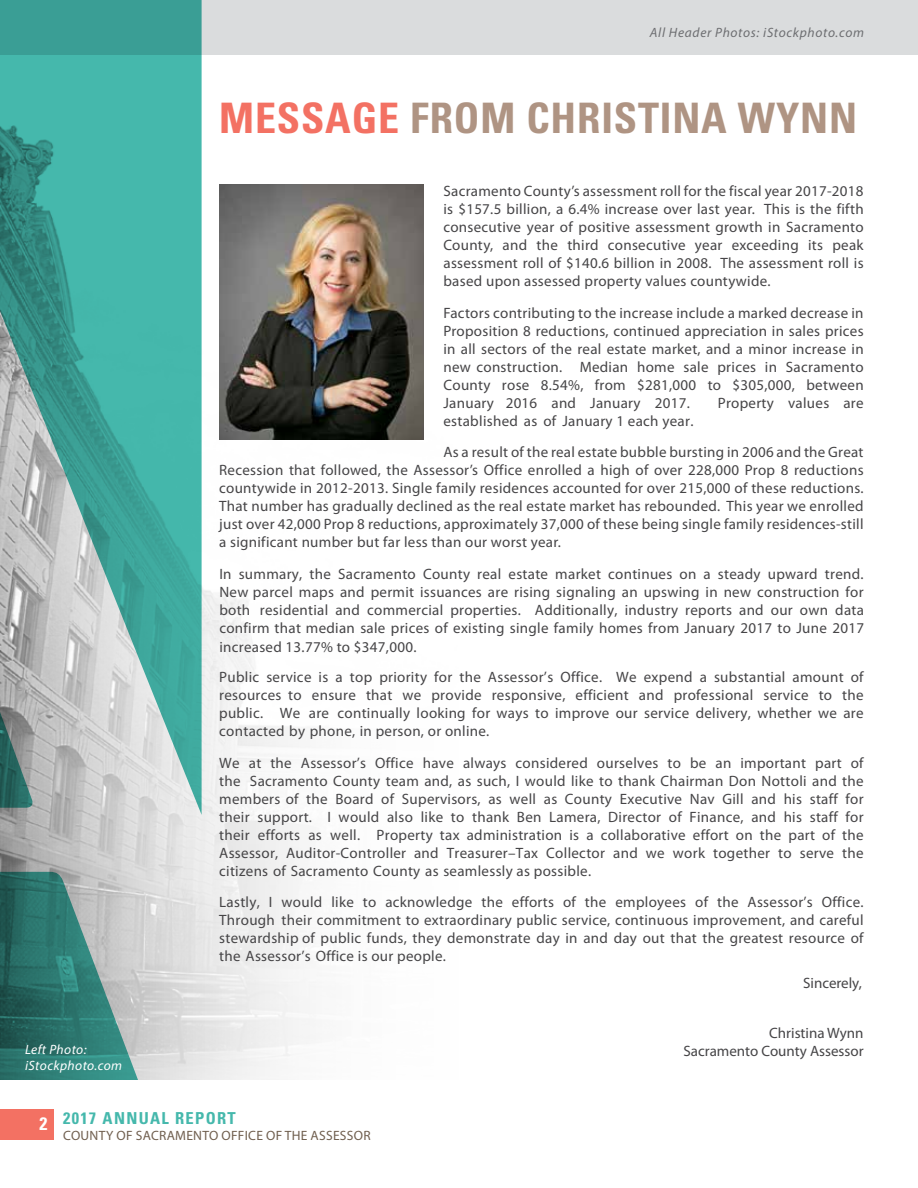
<style>
.page{position:relative;width:918px;height:1188px;background:#fff}
.page>*{position:absolute;margin:0;border:0;box-sizing:border-box;transform-origin:0 0}
.t1{font:700 condensed 42px "Univers";letter-spacing:.02em;color:#af9483}
.t2{font:700 condensed 18px "Univers";color:#fff}
.t3{font:700 condensed 16.5px "Univers";letter-spacing:.08em;color:#45b8ac}
.t4{font:15px/18px "Myriad Pro";letter-spacing:.02em;color:#464547;text-align:justify}
.t5{font:15px/18px "Myriad Pro";color:#464547;text-align:right}
.t6{font:13.5px "Myriad Pro";letter-spacing:.02em;color:#705f4f}
.t7{font:italic 13.5px "Myriad Pro";letter-spacing:.05em;color:#6d6e71}
.t8{font:italic 13.5px/16.2px "Myriad Pro";letter-spacing:.03em;color:#fff}
.s1{color:#f37163}
</style>
<div class="page">
<img style="left:202px;top:54px;width:514px;height:1026px">
<div style="left:0;top:0;width:918px;height:54px;background:#dadcdd"></div>
<svg style="left:0;top:0;width:202px;height:1080px;background:#71b0a9"></svg>
<img style="left:219px;top:185px;width:204px;height:255px">
<div style="left:0;top:1109px;width:54px;height:30px;background:#f37163"></div>
<p class="t7" style="left:650px;top:24px;width:216px">All Header Photos: iStockphoto.com</p>
<p class="t8" style="left:25px;top:1041px;width:98px">Left Photo: iStockphoto.com</p>
<h1 class="t1" style="left:219px;top:92px;width:639px"><span class="s1">MESSAGE</span> FROM CHRISTINA WYNN</h1>
<p class="t4" style="left:443px;top:182px;width:422px">Sacramento County’s assessment roll for the fiscal year 2017-2018 is $157.5 billion, a 6.4% increase over last year. This is the fifth consecutive year of positive assessment growth in Sacramento County, and the third consecutive year exceeding its peak assessment roll of $140.6 billion in 2008. The assessment roll is based upon assessed property values countywide.</p>
<p class="t4" style="left:443px;top:303px;width:422px">Factors contributing to the increase include a marked decrease in Proposition 8 reductions, continued appreciation in sales prices in all sectors of the real estate market, and a minor increase in new construction. Median home sale prices in Sacramento County rose 8.54%, from $281,000 to $305,000, between January 2016 and January 2017.</p>
<p class="t4" style="left:718px;top:393px;width:147px">Property values are</p>
<p class="t4" style="left:443px;top:405px;width:422px;line-height:31.5px">established as of January 1 each year.<br>As a result of the real estate bubble bursting in 2006 and the Great</p>
<p class="t4" style="left:219px;top:461px;width:646px">Recession that followed, the Assessor’s Office enrolled a high of over 228,000 Prop 8 reductions countywide in 2012-2013. Single family residences accounted for over 215,000 of these reductions.<br>That number has gradually declined as the real estate market has rebounded. This year we enrolled just over 42,000 Prop 8 reductions, approximately 37,000 of these being single family residences-still a significant number but far less than our worst year.</p>
<p class="t4" style="left:219px;top:564px;width:646px">In summary, the Sacramento County real estate market continues on a steady upward trend.<br>New parcel maps and permit issuances are rising signaling an upswing in new construction for both residential and commercial properties. Additionally, industry reports and our own data confirm that median sale prices of existing single family homes from January 2017 to June 2017 increased 13.77% to $347,000.</p>
<p class="t4" style="left:219px;top:668px;width:646px">Public service is a top priority for the Assessor’s Office. We expend a substantial amount of resources to ensure that we provide responsive, efficient and professional service to the public. We are continually looking for ways to improve our service delivery, whether we are contacted by phone, in person, or online.</p>
<p class="t4" style="left:219px;top:753px;width:646px">We at the Assessor’s Office have always considered ourselves to be an important part of the Sacramento County team and, as such, I would like to thank Chairman Don Nottoli and the members of the Board of Supervisors, as well as County Executive Nav Gill and his staff for their support. I would also like to thank Ben Lamera, Director of Finance, and his staff for their efforts as well. Property tax administration is a collaborative effort on the part of the Assessor, Auditor-Controller and Treasurer–Tax Collector and we work together to serve the citizens of Sacramento County as seamlessly as possible.</p>
<p class="t4" style="left:219px;top:893px;width:646px">Lastly, I would like to acknowledge the efforts of the employees of the Assessor’s Office.<br>Through their commitment to extraordinary public service, continuous improvement, and careful stewardship of public funds, they demonstrate day in and day out that the greatest resource of the Assessor’s Office is our people.</p>
<p class="t5" style="left:803px;top:974px;width:60px">Sincerely,</p>
<p class="t5" style="left:683px;top:1023px;width:182px">Christina Wynn<br>Sacramento County Assessor</p>
<p class="t2" style="left:39px;top:1112px;width:9px">2</p>
<p class="t3" style="left:63px;top:1108px;width:174px">2017 ANNUAL REPORT</p>
<p class="t6" style="left:63px;top:1127px;width:309px">COUNTY OF SACRAMENTO OFFICE OF THE ASSESSOR</p>
</div>
